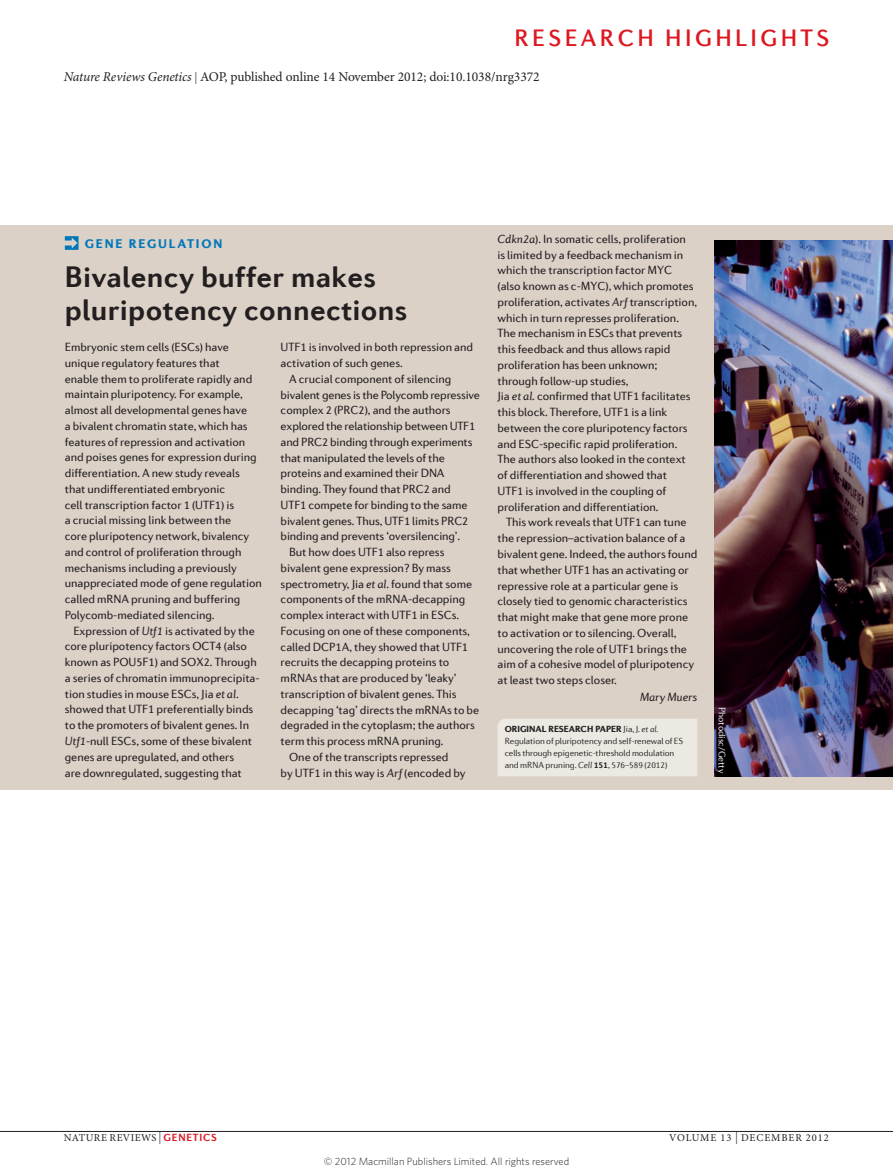
<style>
.page{position:relative;width:893px;height:1174px;background:#fff}
.page>*{position:absolute;margin:0;border:0;box-sizing:border-box;transform-origin:0 0}
.title-small{font:700 30px/33px "Diverda Sans Com";letter-spacing:.01em;color:#231f20}
.sectionheader{font:500 24px "Diverda Sans Com";letter-spacing:.14em;color:#dc1820}
.t1{font:13.5px "Minion Pro";letter-spacing:-.005em;color:#231f20}
.ministrap{font:900 12.75px "Diverda Sans Com";letter-spacing:.14em;color:#0077ba}
.boxbody{font:12px/15.8px "Diverda Sans Com";letter-spacing:-.005em;color:#231f20}
.boxbody1{font:12px/15.8px "Diverda Sans Com";letter-spacing:-.005em;color:#231f20}
.authorbold{font:italic 12px "Diverda Sans Com";letter-spacing:-.005em;color:#231f20}
.t2{font:300 10.5px "Whitney";color:#231f20}
.t3{font:10.5px "Minion Pro";letter-spacing:.04em;color:#231f20}
.t4{font:10.5px "Minion Pro";letter-spacing:.07em;color:#231f20}
.creditstyle{font:300 9.75px "Diverda Sans Com";letter-spacing:-.005em;color:#fff}
.webbody{font:300 9px/12px "Diverda Sans Com";letter-spacing:-.01em;color:#231f20}
.s1{font-style:italic}
.s2{font-size:12px}
.s3{font-family:"Diverda Sans Com Italic 2"}
.s4{font-weight:900}
.s5{font-weight:700}
.s6{font-family:"Diverda Sans Com";font-weight:700;color:#dc1820}
</style>
<div class="page">
<div style="left:0;top:225px;width:893px;height:564px;background:#dbd1c7"></div>
<img style="left:714px;top:241px;width:179px;height:535px">
<hr style="left:0;top:1131px;width:893px;height:1px;background:#231f20">
<div style="left:497px;top:719px;width:200px;height:57px;background:#ece8e2"></div>
<svg style="left:65px;top:236px;width:14px;height:14px"></svg>
<p class="sectionheader" style="left:514px;top:24px;width:316px">RESEARCH HIGHLIGHTS</p>
<p class="t1" style="left:64px;top:69px;width:477px"><span class="s1">Nature Reviews Genetics</span> <span class="s2">|</span> AOP, published online 14 November 2012; doi:10.1038/nrg3372</p>
<p class="ministrap" style="left:85px;top:236px;width:139px">GENE REGULATION</p>
<p class="title-small" style="left:65px;top:260px;width:344px">Bivalency buffer makes pluripotency connections</p>
<p class="boxbody1" style="left:65px;top:339px;width:199px">Embryonic stem cells (ESCs) have unique regulatory features that<br>enable them to proliferate rapidly and maintain pluripotency. For example, almost all developmental genes have<br>a bivalent chromatin state, which has features of repression and activation and poises genes for expression during differentiation. A new study reveals that undifferentiated embryonic<br>cell transcription factor 1 (UTF1) is<br>a crucial missing link between the<br>core pluripotency network, bivalency and control of proliferation through mechanisms including a previously unappreciated mode of gene regulation called mRNA pruning and buffering Polycomb-mediated silencing.</p>
<p class="boxbody" style="left:65px;top:622px;width:196px;text-indent:9px">Expression of <span class="s3">Utf1</span> is activated by the core pluripotency factors OCT4 (also known as POU5F1) and SOX2. Through a series of chromatin immunoprecipita&shy;tion studies in mouse ESCs, Jia <span class="s1">et al</span>. showed that UTF1 preferentially binds to the promoters of bivalent genes. In <span class="s3">Utf1</span>-null ESCs, some of these bivalent genes are upregulated, and others<br>are downregulated, suggesting that</p>
<p class="boxbody" style="left:281px;top:339px;width:194px">UTF1 is involved in both repression and activation of such genes.</p>
<p class="boxbody" style="left:281px;top:371px;width:201px;text-indent:9px">A crucial component of silencing bivalent genes is the Polycomb repressive complex 2 (PRC2), and the authors explored the relationship between UTF1 and PRC2 binding through experiments that manipulated the levels of the proteins and examined their DNA binding. They found that PRC2 and<br>UTF1 compete for binding to the same bivalent genes. Thus, UTF1 limits PRC2 binding and prevents ‘oversilencing’.</p>
<p class="boxbody" style="left:281px;top:544px;width:200px;text-indent:9px">But how does UTF1 also repress bivalent gene expression? By mass spectrometry, Jia <span class="s1">et al</span>. found that some components of the mRNA-decapping complex interact with UTF1 in ESCs.<br>Focusing on one of these components, called DCP1A, they showed that UTF1 recruits the decapping proteins to mRNAs that are produced by ‘leaky’ transcription of bivalent genes. This decapping ‘tag’ directs the mRNAs to be degraded in the cytoplasm; the authors term this process mRNA pruning.</p>
<p class="boxbody" style="left:281px;top:749px;width:186px;text-indent:9px">One of the transcripts repressed<br>by UTF1 in this way is <span class="s3">Arf</span> (encoded by</p>
<p class="boxbody" style="left:497px;top:231px;width:201px"><span class="s1">Cdkn2a</span>). In somatic cells, proliferation<br>is limited by a feedback mechanism in which the transcription factor MYC (also known as c-MYC), which promotes proliferation, activates <span class="s3">Arf</span> transcription, which in turn represses proliferation.<br>The mechanism in ESCs that prevents this feedback and thus allows rapid proliferation has been unknown; through follow-up studies,<br>Jia <span class="s1">et al.</span> confirmed that UTF1 facilitates this block. Therefore, UTF1 is a link between the core pluripotency factors and ESC-specific rapid proliferation.<br>The authors also looked in the context of differentiation and showed that<br>UTF1 is involved in the coupling of proliferation and differentiation.</p>
<p class="boxbody" style="left:497px;top:514px;width:201px;text-indent:9px">This work reveals that UTF1 can tune the repression–activation balance of a bivalent gene. Indeed, the authors found that whether UTF1 has an activating or repressive role at a particular gene is closely tied to genomic characteristics that might make that gene more prone to activation or to silencing. Overall, uncovering the role of UTF1 brings the aim of a cohesive model of pluripotency at least two steps closer.</p>
<p class="authorbold" style="left:640px;top:689px;width:59px">Mary Muers</p>
<p class="webbody" style="left:505px;top:723px;width:180px"><span class="s4">ORIGINAL RESEARCH PAPER</span> Jia, J. <span class="s1">et al.<br></span>Regulation of pluripotency and self-renewal of ES cells through epigenetic-threshold modulation and mRNA pruning. <span class="s1">Cell</span> <span class="s5">151</span>, 576–589 (2012)</p>
<p class="creditstyle" style="left:728px;top:707px;width:68px;rotate:90deg">Photodisc/Getty</p>
<p class="t3" style="left:64px;top:1131px;width:154px">NATURE REVIEWS <span class="s2">|</span> <span class="s6">GENETICS</span></p>
<p class="t4" style="left:669px;top:1131px;width:161px">VOLUME 13 <span class="s2">|</span> DECEMBER 2012</p>
<p class="t2" style="left:324px;top:1154px;width:247px">© 2012 Macmillan Publishers Limited. All rights reserved</p>
</div>
